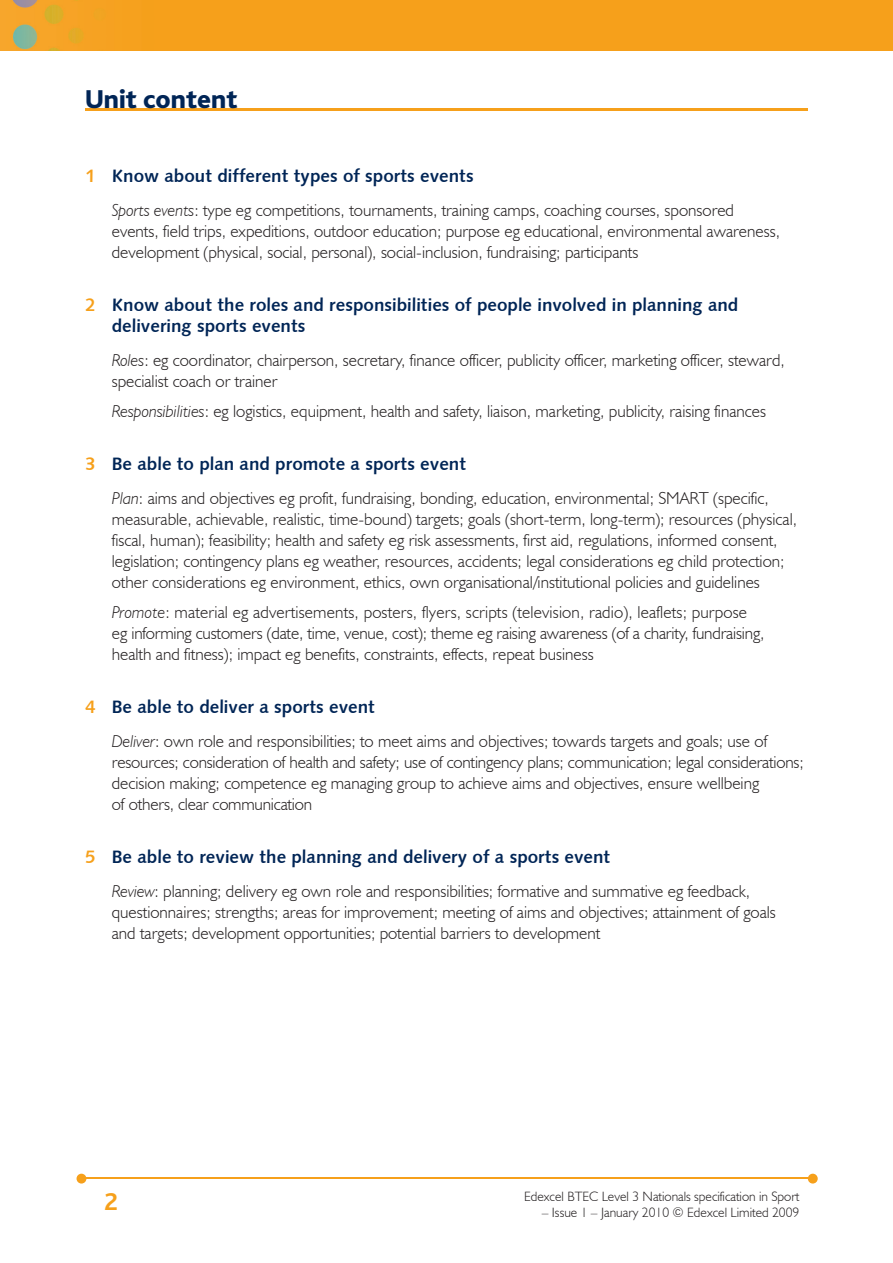
<style>
.page{position:relative;width:893px;height:1263px;background:#fff}
.page>*{position:absolute;margin:0;border:0;box-sizing:border-box;transform-origin:0 0}
.t1{font:800 27px "Bliss";color:#002556}
.t2{font:700 25.5px "Bliss";color:#f6a01b}
.t3{font:18px/21px "Humanist 531 BT Bold A";color:#002556}
.t4{font:300 17.25px/21px "Humanist 521 BT";color:#231f20}
.t5{font:300 13.5px "Humanist 521 BT";color:#231f20}
.s1{color:#f6a01b}
.s2{font-style:italic}
</style>
<div class="page">
<img style="left:0;top:0;width:893px;height:51px">
<hr style="left:82px;top:1178px;width:728px;height:1px;background:#f6a01b">
<svg style="left:808px;top:1174px;width:10px;height:9px"></svg>
<svg style="left:77px;top:1174px;width:9px;height:9px"></svg>
<hr style="left:85px;top:108px;width:723px;height:2px;background:#f6a01b">
<h1 class="t1" style="left:85px;top:85px;width:154px">Unit content</h1>
<p class="t3" style="left:85px;top:165px;width:390px"><span class="s1">1</span> Know about different types of sports events</p>
<p class="t4" style="left:112px;top:199px;width:670px"><span class="s2">Sports events</span>: type eg competitions, tournaments, training camps, coaching courses, sponsored events, field trips, expeditions, outdoor education; purpose eg educational, environmental awareness, development (physical, social, personal), social-inclusion, fundraising; participants</p>
<p class="t3" style="left:112px;top:294px;width:628px;text-indent:-27px"><span class="s1">2</span> Know about the roles and responsibilities of people involved in planning and delivering sports events</p>
<p class="t4" style="left:112px;top:349px;width:674px"><span class="s2">Roles</span>: eg coordinator, chairperson, secretary, finance officer, publicity officer, marketing officer, steward, specialist coach or trainer</p>
<p class="t4" style="left:112px;top:400px;width:656px"><span class="s2">Responsibilities</span>: eg logistics, equipment, health and safety, liaison, marketing, publicity, raising finances</p>
<p class="t3" style="left:85px;top:453px;width:383px"><span class="s1">3</span> Be able to plan and promote a sports event</p>
<p class="t4" style="left:112px;top:487px;width:687px"><span class="s2">Plan</span>: aims and objectives eg profit, fundraising, bonding, education, environmental; SMART (specific, measurable, achievable, realistic, time-bound) targets; goals (short-term, long-term); resources (physical, fiscal, human); feasibility; health and safety eg risk assessments, first aid, regulations, informed consent, legislation; contingency plans eg weather, resources, accidents; legal considerations eg child protection; other considerations eg environment, ethics, own organisational/institutional policies and guidelines</p>
<p class="t4" style="left:112px;top:601px;width:654px"><span class="s2">Promote</span>: material eg advertisements, posters, flyers, scripts (television, radio), leaflets; purpose eg informing customers (date, time, venue, cost); theme eg raising awareness (of a charity, fundraising, health and fitness); impact eg benefits, constraints, effects, repeat business</p>
<p class="t3" style="left:85px;top:696px;width:291px"><span class="s1">4</span> Be able to deliver a sports event</p>
<p class="t4" style="left:112px;top:730px;width:693px"><span class="s2">Deliver</span>: own role and responsibilities; to meet aims and objectives; towards targets and goals; use of resources; consideration of health and safety; use of contingency plans; communication; legal considerations; decision making; competence eg managing group to achieve aims and objectives, ensure wellbeing<br>of others, clear communication</p>
<p class="t3" style="left:85px;top:846px;width:527px"><span class="s1">5</span> Be able to review the planning and delivery of a sports event</p>
<p class="t4" style="left:112px;top:880px;width:666px"><span class="s2">Review</span>: planning; delivery eg own role and responsibilities; formative and summative eg feedback, questionnaires; strengths; areas for improvement; meeting of aims and objectives; attainment of goals and targets; development opportunities; potential barriers to development</p>
<h2 class="t2" style="left:104px;top:1189px;width:15px">2</h2>
<p class="t5" style="left:524px;top:1188px;width:277px">Edexcel BTEC Level 3 Nationals specification in Sport</p>
<p class="t5" style="left:542px;top:1204px;width:259px">– Issue 1 – January 2010 © Edexcel Limited 2009</p>
</div>
